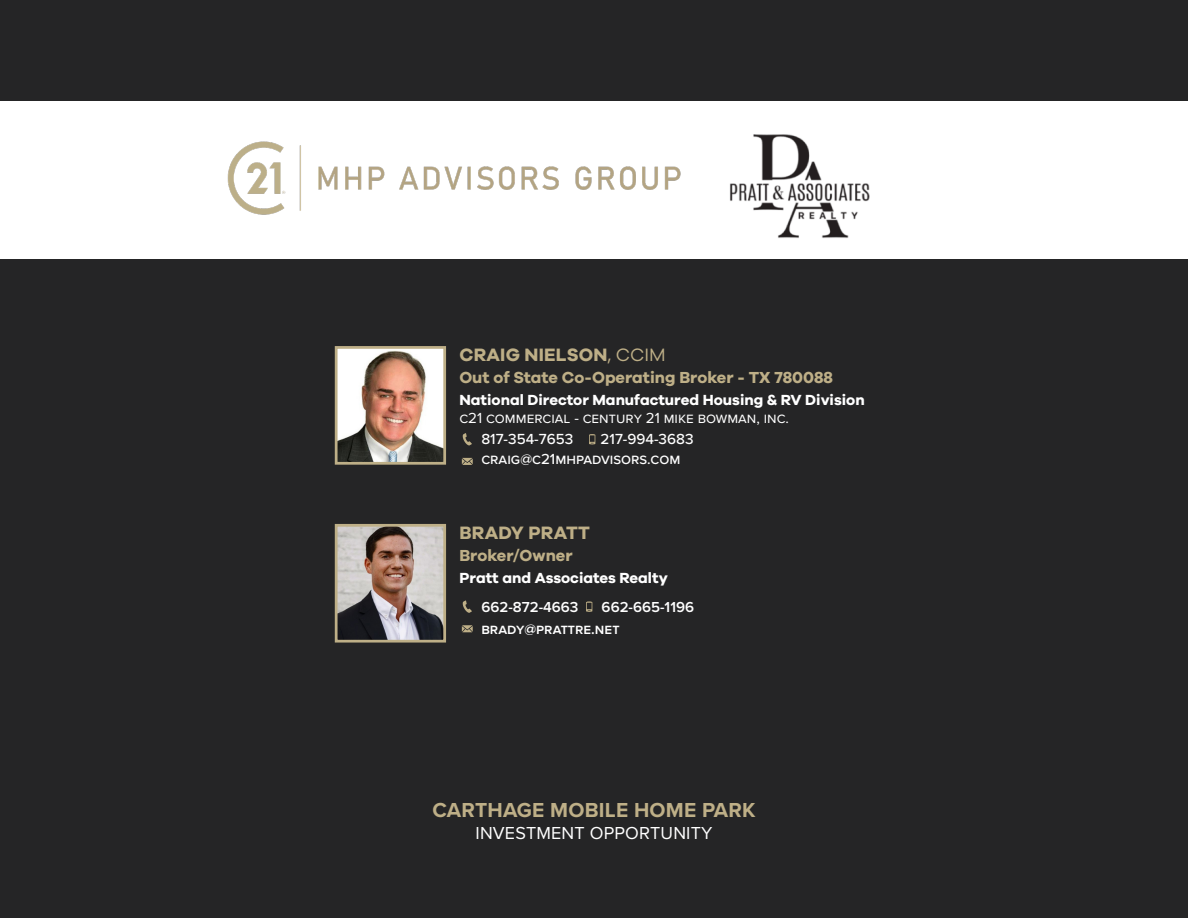
<style>
.page{position:relative;width:1188px;height:918px;background:#252526}
.page>*{position:absolute;margin:0;border:0;box-sizing:border-box;transform-origin:0 0}
.t1{font:700 21px "Proxima Nova";letter-spacing:.01em;color:#beaf87}
.t2{font:700 18.45px "Galano Grotesque";letter-spacing:.01em;color:#beaf87}
.t3{font:18px "Proxima Nova";letter-spacing:.01em;color:#fff}
.t4{font:700 16.5px "Galano Grotesque";color:#beaf87}
.t5{font:700 15.15px/18.1px "Galano Grotesque";color:#fff}
.t6{font:500 15.15px "Proxima Nova";color:#fff}
.t7{font:600 15px/22.5px "Proxima Nova";color:#fff}
.s1{font-weight:400}
.s2{font-family:"Proxima Nova";font-weight:400}
</style>
<div class="page">
<svg style="left:463px;top:433px;width:9px;height:12px"></svg>
<svg style="left:462px;top:458px;width:11px;height:7px"></svg>
<img style="left:339px;top:351px;width:103px;height:110px">
<div style="left:335px;top:346px;width:111px;height:119px;border:3px solid #beaf87"></div>
<svg style="left:589px;top:434px;width:6px;height:11px"></svg>
<svg style="left:463px;top:600px;width:9px;height:13px"></svg>
<svg style="left:462px;top:625px;width:11px;height:7px"></svg>
<img style="left:339px;top:528px;width:103px;height:111px">
<div style="left:335px;top:524px;width:111px;height:119px;border:3px solid #beaf87"></div>
<svg style="left:586px;top:601px;width:6px;height:11px"></svg>
<div style="left:0;top:102px;width:1188px;height:157px;background:#fff"></div>
<img style="left:227px;top:141px;width:454px;height:74px">
<img style="left:730px;top:134px;width:140px;height:104px">
<p class="t2" style="left:459px;top:343px;width:208px">CRAIG NIELSON<span class="s1">, CCIM</span></p>
<p class="t4" style="left:459px;top:367px;width:375px">Out of State Co-Operating Broker - TX 780088</p>
<p class="t5" style="left:459px;top:390px;width:407px">National Director Manufactured Housing &amp; RV Division<br><span class="s2">C21 Commercial - Century 21 Mike Bowman, Inc.</span></p>
<p class="t6" style="left:481px;top:428px;width:93px">817-354-7653</p>
<p class="t6" style="left:601px;top:428px;width:94px">217-994-3683</p>
<p class="t6" style="left:481px;top:447px;width:201px">craig@c21mhpadvisors.com</p>
<p class="t2" style="left:459px;top:521px;width:132px">BRADY PRATT</p>
<p class="t4" style="left:459px;top:545px;width:115px">Broker/Owner</p>
<p class="t5" style="left:459px;top:568px;width:210px">Pratt and Associates Realty</p>
<p class="t7" style="left:481px;top:595px;width:214px;text-indent:120px">662-665-1196 brady@prattre.net</p>
<p class="t7" style="left:481px;top:595px;width:99px">662-872-4663</p>
<p class="t1" style="left:433px;top:794px;width:325px">CARTHAGE MOBILE HOME PARK</p>
<p class="t3" style="left:476px;top:820px;width:238px">INVESTMENT OPPORTUNITY</p>
</div>
